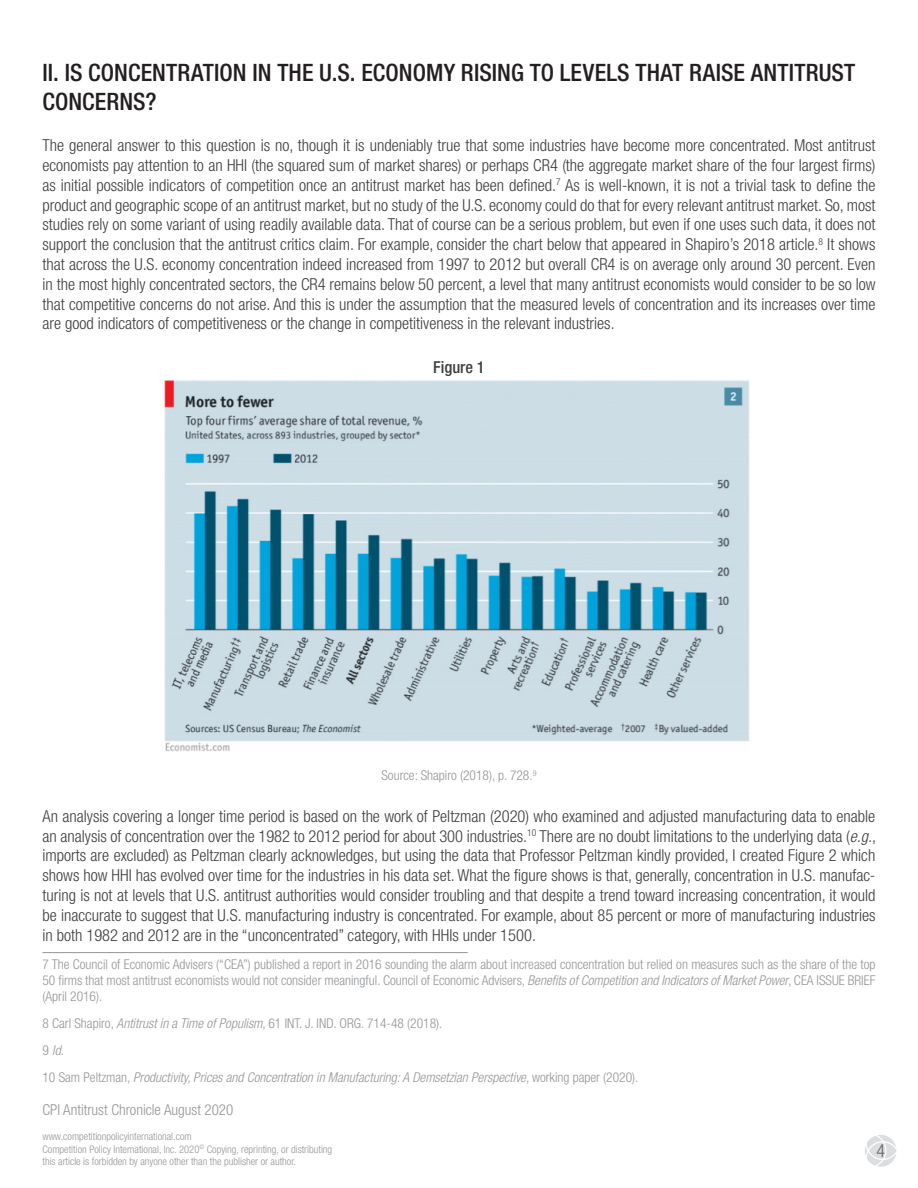
<style>
.page{position:relative;width:918px;height:1188px;background:#fff}
.page>*{position:absolute;margin:0;border:0;box-sizing:border-box;transform-origin:0 0}
.Sin_espaciado{font:500 condensed 24px/28.8px "Helvetica Neue LT Std";letter-spacing:.005em;color:#231f20}
.t1{font:300 condensed 18px "Helvetica Neue LT Std";color:#636366}
.Sin_espaciado-2{font:300 condensed 16.5px/19.8px "Helvetica Neue LT Std";color:#3e3e3f;text-align:justify}
.Sin_espaciado-3{font:500 condensed 16.5px "Helvetica Neue LT Std";color:#3e3e3f}
.t2{font:300 condensed 15px "Helvetica Neue LT Std";color:#939598}
.Note{font:300 condensed 13.5px/16.2px "Helvetica Neue LT Std";color:#939598;text-align:justify}
.Note-2{font:italic 300 condensed 13.5px "Helvetica Neue LT Std";color:#939598}
.Sin_espaciado-4{font:300 condensed 13.5px "Helvetica Neue LT Std";color:#939598}
.t3{font:300 condensed 10.5px/12.6px "Helvetica Neue LT Std";color:#939598}
.s1{font-style:italic}
.s2{font-style:normal}
</style>
<div class="page">
<svg style="left:865px;top:1135px;width:32px;height:32px"></svg>
<img style="left:164px;top:379px;width:586px;height:373px">
<hr style="left:43px;top:952px;width:425px;height:1px;background:#939598">
<p class="Sin_espaciado" style="left:43px;top:58px;width:814px">II. IS CONCENTRATION IN THE U.S. ECONOMY RISING TO LEVELS THAT RAISE ANTITRUST<br>CONCERNS?</p>
<p class="Sin_espaciado-2" style="left:43px;top:135px;width:835px">The general answer to this question is no, though it is undeniably true that some industries have become more concentrated. Most antitrust economists pay attention to an HHI (the squared sum of market shares) or perhaps CR4 (the aggregate market share of the four largest firms) as initial possible indicators of competition once an antitrust market has been defined.<sup>7</sup> As is well-known, it is not a trivial task to define the product and geographic scope of an antitrust market, but no study of the U.S. economy could do that for every relevant antitrust market. So, most studies rely on some variant of using readily available data. That of course can be a serious problem, but even if one uses such data, it does not support the conclusion that the antitrust critics claim. For example, consider the chart below that appeared in Shapiro’s 2018 article.<sup>8</sup> It shows that across the U.S. economy concentration indeed increased from 1997 to 2012 but overall CR4 is on average only around 30 percent. Even in the most highly concentrated sectors, the CR4 remains below 50 percent, a level that many antitrust economists would consider to be so low that competitive concerns do not arise. And this is under the assumption that the measured levels of concentration and its increases over time are good indicators of competitiveness or the change in competitiveness in the relevant industries.</p>
<p class="Sin_espaciado-3" style="left:433px;top:357px;width:53px">Figure 1</p>
<p class="Sin_espaciado-4" style="left:382px;top:768px;width:156px">Source: Shapiro (2018), p. 728.<sup>9</sup></p>
<p class="Sin_espaciado-2" style="left:43px;top:806px;width:835px">An analysis covering a longer time period is based on the work of Peltzman (2020) who examined and adjusted manufacturing data to enable an analysis of concentration over the 1982 to 2012 period for about 300 industries.<sup>10</sup> There are no doubt limitations to the underlying data (<span class="s1">e.g.</span>, imports are excluded) as Peltzman clearly acknowledges, but using the data that Professor Peltzman kindly provided, I created Figure 2 which shows how HHI has evolved over time for the industries in his data set. What the figure shows is that, generally, concentration in U.S. manufac&shy;turing is not at levels that U.S. antitrust authorities would consider troubling and that despite a trend toward increasing concentration, it would be inaccurate to suggest that U.S. manufacturing industry is concentrated. For example, about 85 percent or more of manufacturing industries in both 1982 and 2012 are in the “unconcentrated” category, with HHIs under 1500.</p>
<p class="Note" style="left:43px;top:956px;width:835px">7 The Council of Economic Advisers (“CEA”) published a report in 2016 sounding the alarm about increased concentration but relied on measures such as the share of the top 50 firms that most antitrust economists would not consider meaningful. Council of Economic Advisers, <span class="s1">Benefits of Competition and Indicators of Market Power</span>, CEA ISSUE BRIEF (April 2016).</p>
<p class="Note" style="left:43px;top:1015px;width:401px">8 Carl Shapiro, <span class="s1">Antitrust in a Time of Populism</span>, 61 INT. J. IND. ORG. 714-48 (2018).</p>
<p class="Note" style="left:43px;top:1042px;width:23px">9 <span class="s1">Id</span>.</p>
<p class="Note-2" style="left:43px;top:1069px;width:597px"><span class="s2">10 Sam Peltzman,</span> Productivity, Prices and Concentration in Manufacturing: A Demsetzian Perspective<span class="s2">, working paper (2020).</span></p>
<p class="t2" style="left:43px;top:1101px;width:192px">CPI Antitrust Chronicle August 2020</p>
<p class="t3" style="left:43px;top:1130px;width:291px">www.competitionpolicyinternational.com<br>Competition Policy International, Inc. 2020<sup>©</sup> Copying, reprinting, or distributing this article is forbidden by anyone other than the publisher or author.</p>
<p class="t1" style="left:876px;top:1141px;width:10px">4</p>
</div>
